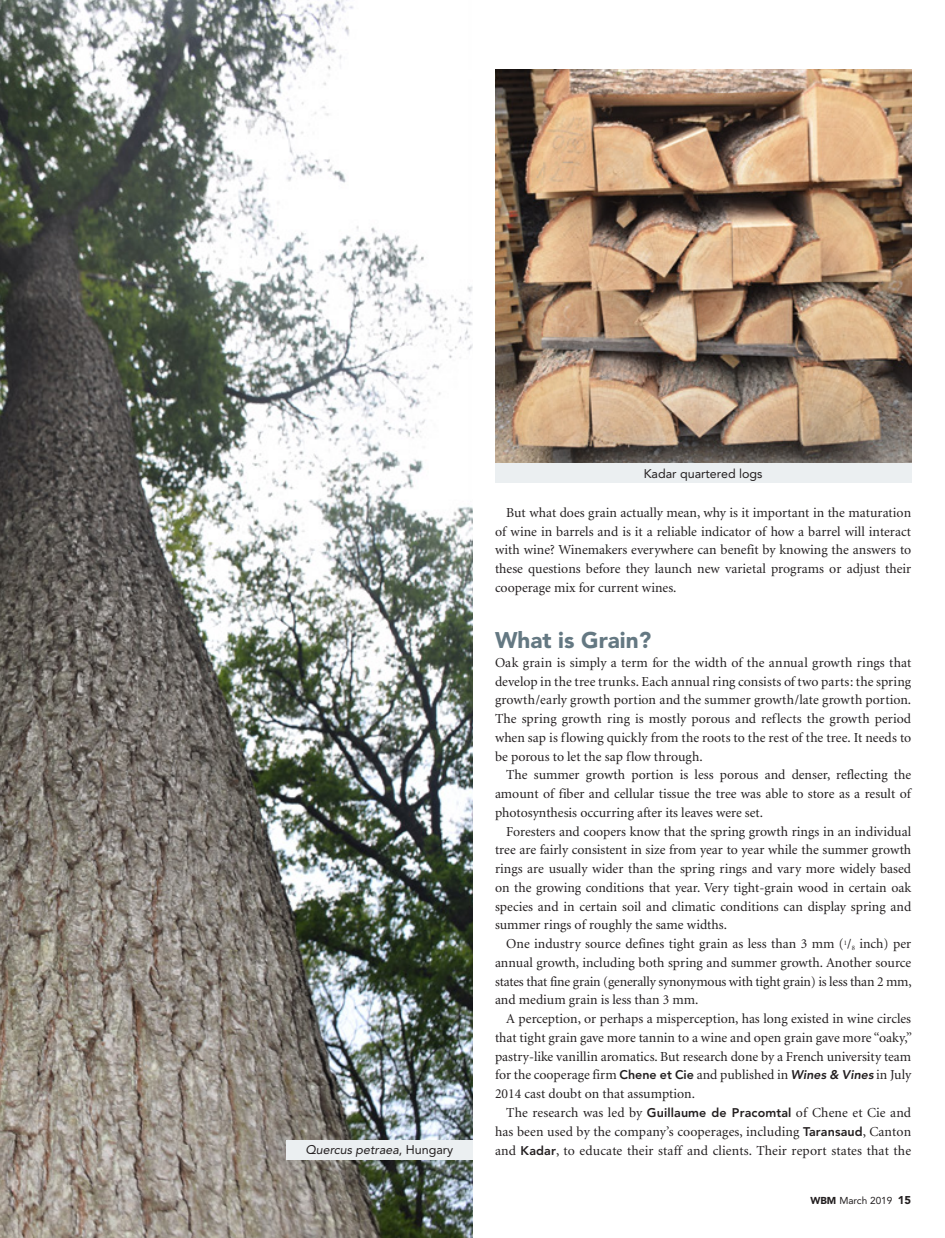
<style>
.page{position:relative;width:945px;height:1238px;background:#fff}
.page>*{position:absolute;margin:0;border:0;box-sizing:border-box;transform-origin:0 0}
.Subhead-Large{font:900 22.5px "Avenir";color:#647882}
.Text{font:13.75px/18.8px "Minion";color:#231f20;text-align:justify}
.Text-1st-Para{font:13.75px/18.8px "Minion";color:#231f20;text-align:justify}
.t1{font:italic 12.5px "Avenir";color:#231f20}
.t2{font:12.5px "Avenir";color:#231f20}
.t3{font:10px "Avenir";color:#231f20}
.s1{font-style:normal}
.s2{font-family:"Avenir";font-weight:800;font-size:12.5px}
.s3{font-family:"Avenir";font-weight:800;font-style:italic;font-size:12.5px}
.s4{font-weight:900}
.s5{font-weight:900;font-size:11.25px}
</style>
<div class="page">
<img style="left:0;top:0;width:472px;height:1238px">
<img style="left:495px;top:70px;width:416px;height:393px">
<div style="left:495px;top:464px;width:416px;height:19px;background:#ebeff1"></div>
<div style="left:286px;top:1139px;width:186px;height:20px;background:#ebeff1"></div>
<p class="t1" style="left:305px;top:1142px;width:150px">Quercus petraea<span class="s1">, Hungary</span></p>
<p class="t2" style="left:644px;top:466px;width:120px">Kadar quartered logs</p>
<p class="Text" style="left:495px;top:503px;width:418px;text-indent:11px">But what does grain actually mean, why is it important in the maturation of wine in barrels and is it a reliable indicator of how a barrel will interact with wine? Winemakers everywhere can benefit by knowing the answers to these questions before they launch new varietal programs or adjust their cooperage mix for current wines.</p>
<p class="Subhead-Large" style="left:495px;top:626px;width:158px">What is Grain?</p>
<p class="Text-1st-Para" style="left:495px;top:653px;width:418px">Oak grain is simply a term for the width of the annual growth rings that develop in the tree trunks. Each annual ring consists of two parts: the spring growth/early growth portion and the summer growth/late growth portion.<br>The spring growth ring is mostly porous and reflects the growth period when sap is flowing quickly from the roots to the rest of the tree. It needs to be porous to let the sap flow through.</p>
<p class="Text" style="left:495px;top:766px;width:418px;text-indent:11px">The summer growth portion is less porous and denser, reflecting the amount of fiber and cellular tissue the tree was able to store as a result of photosynthesis occurring after its leaves were set.</p>
<p class="Text" style="left:495px;top:822px;width:418px;text-indent:11px">Foresters and coopers know that the spring growth rings in an individual tree are fairly consistent in size from year to year while the summer growth rings are usually wider than the spring rings and vary more widely based on the growing conditions that year. Very tight-grain wood in certain oak species and in certain soil and climatic conditions can display spring and summer rings of roughly the same widths.</p>
<p class="Text" style="left:495px;top:935px;width:418px;text-indent:11px">One industry source defines tight grain as less than 3 mm (<sup>1</sup>/<sub>8</sub> inch) per annual growth, including both spring and summer growth. Another source states that fine grain (generally synonymous with tight grain) is less than 2 mm, and medium grain is less than 3 mm.</p>
<p class="Text" style="left:495px;top:1010px;width:419px;text-indent:11px">A perception, or perhaps a misperception, has long existed in wine circles that tight grain gave more tannin to a wine and open grain gave more “oaky,” pastry-like vanillin aromatics. But research done by a French university team for the cooperage firm <span class="s2">Chene et Cie</span> and published in <span class="s3">Wines &amp; Vines</span> in July 2014 cast doubt on that assumption.</p>
<p class="Text" style="left:495px;top:1103px;width:418px;text-indent:11px">The research was led by <span class="s2">Guillaume de Pracomtal</span> of Chene et Cie and has been used by the company’s cooperages, including <span class="s2">Taransaud</span>, Canton and <span class="s2">Kadar</span>, to educate their staff and clients. Their report states that the</p>
<p class="t3" style="left:810px;top:1194px;width:102px"><span class="s4">WBM</span> March 2019 <span class="s5">15</span></p>
</div>
